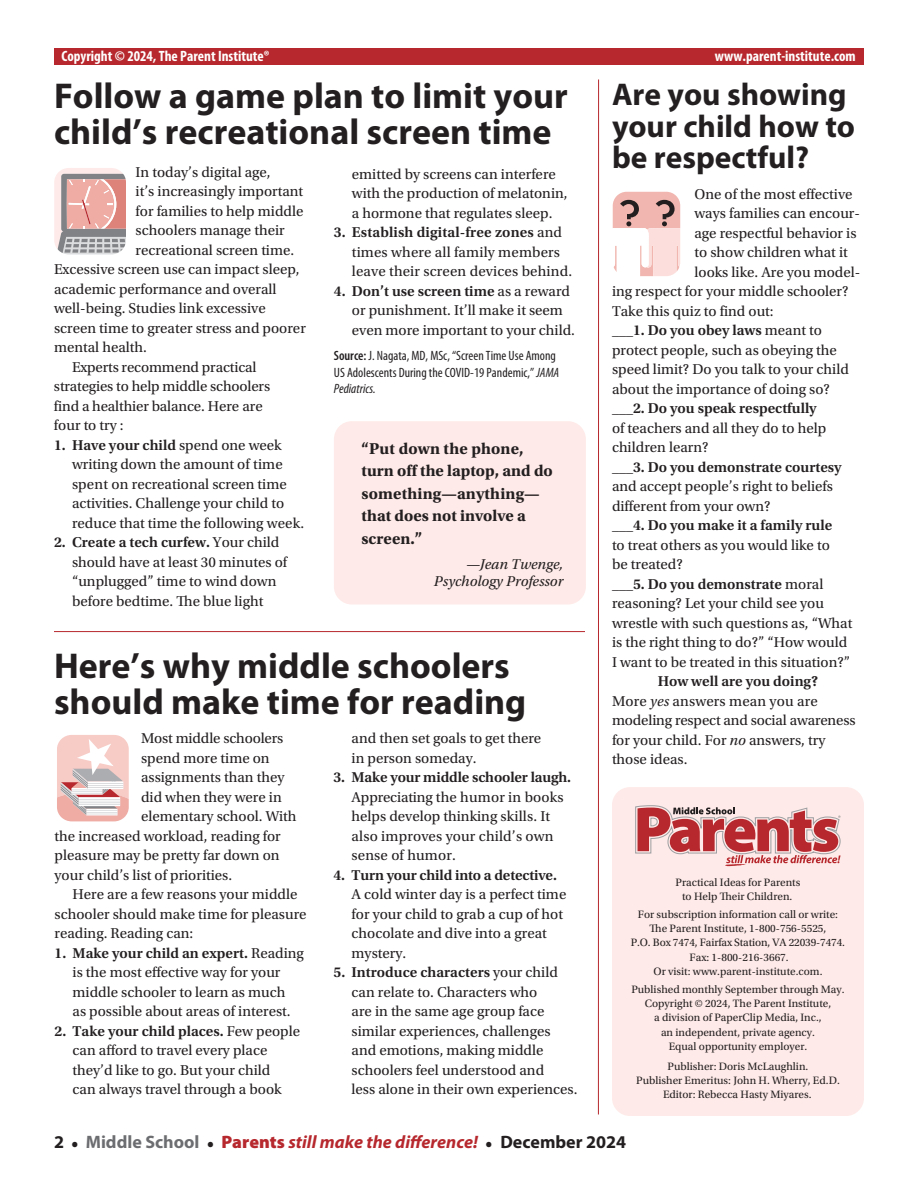
<style>
.page{position:relative;width:918px;height:1188px;background:#fff}
.page>*{position:absolute;margin:0;border:0;box-sizing:border-box;transform-origin:0 0}
.t1{font:700 36px/36px "Myriad Pro";color:#231f20}
.t2{font:700 31.5px/31.5px "Myriad Pro";color:#231f20}
.t3{font:italic 700 18px "Myriad Pro";color:#b6282d}
.t4{font:700 16.5px/22.5px "Utopia Std";color:#231f20}
.t5{font:15px/19.5px "Utopia Std";color:#231f20}
.t6{font:600 15px "Utopia Std";color:#231f20}
.t7{font:700 condensed 15px "Myriad Pro";color:#fff}
.t8{font:italic 15px/16.5px "Utopia Std";color:#231f20;text-align:right}
.t9{font:condensed 13.5px/16.5px "Myriad Pro";color:#231f20}
.t10{font:11.25px/14.1px "Utopia Std";color:#231f20;text-align:center}
.s1{font-weight:600}
.s2{font-style:italic}
.s3{font-weight:400}
.s4{font-style:normal;color:#231f20}
.s5{font-family:"Utopia Std";font-style:normal;font-size:15px;color:#231f20}
.s6{font-style:normal;color:#6c6d70}
.s7{font-weight:900;font-style:normal}
</style>
<div class="page">
<div style="left:612px;top:787px;width:252px;height:329px;background:#feeae8;border-radius:18px"></div>
<svg style="left:635px;top:806px;width:206px;height:60px"></svg>
<div style="left:54px;top:49px;width:810px;height:16px;background:#b6282d"></div>
<svg style="left:54px;top:168px;width:72px;height:87px;background:#d0b0ad"></svg>
<svg style="left:612px;top:191px;width:69px;height:86px"></svg>
<div style="left:334px;top:421px;width:252px;height:184px;background:#feeae8;border-radius:18px"></div>
<hr style="left:54px;top:631px;width:531px;height:1px;background:#b6282d">
<hr style="left:598px;top:79px;width:1px;height:1036px;background:#b6282d">
<svg style="left:57px;top:735px;width:72px;height:87px"></svg>
<p class="t7" style="left:62px;top:46px;width:210px">Copyright © 2024, The Parent Institute®</p>
<p class="t7" style="left:715px;top:46px;width:142px">www.parent-institute.com</p>
<h1 class="t1" style="left:54px;top:77px;width:515px">Follow a game plan to limit your child’s recreational screen time</h1>
<p class="t5" style="left:136px;top:162px;width:137px">In today’s digital age,</p>
<p class="t5" style="left:136px;top:182px;width:169px">it’s increasingly important</p>
<p class="t5" style="left:136px;top:201px;width:169px">for families to help middle</p>
<p class="t5" style="left:136px;top:221px;width:151px">schoolers manage their</p>
<p class="t5" style="left:136px;top:240px;width:160px">recreational screen time.</p>
<p class="t5" style="left:54px;top:260px;width:247px">Excessive screen use can impact sleep,</p>
<p class="t5" style="left:54px;top:279px;width:224px">academic performance and overall</p>
<p class="t5" style="left:54px;top:299px;width:213px">well-being. Studies link excessive</p>
<p class="t5" style="left:54px;top:318px;width:253px">screen time to greater stress and poorer</p>
<p class="t5" style="left:54px;top:338px;width:94px">mental health.</p>
<p class="t5" style="left:72px;top:357px;width:186px">Experts recommend practical</p>
<p class="t5" style="left:54px;top:377px;width:218px">strategies to help middle schoolers</p>
<p class="t5" style="left:54px;top:396px;width:210px">find a healthier balance. Here are</p>
<p class="t5" style="left:54px;top:416px;width:71px">four to try :</p>
<p class="t5" style="left:72px;top:435px;width:234px;text-indent:-18px"><span class="s1">1. Have your child</span> spend one week writing down the amount of time spent on recreational screen time activities. Challenge your child to reduce that time the following week.</p>
<p class="t5" style="left:72px;top:533px;width:217px;text-indent:-18px"><span class="s1">2. Create a tech curfew.</span> Your child should have at least 30 minutes of “unplugged” time to wind down before bedtime. The blue light</p>
<p class="t5" style="left:352px;top:165px;width:217px">emitted by screens can interfere with the production of melatonin, a hormone that regulates sleep.</p>
<p class="t5" style="left:352px;top:223px;width:222px;text-indent:-18px"><span class="s1">3. Establish digital-free zones</span> and times where all family members leave their screen devices behind.</p>
<p class="t5" style="left:352px;top:282px;width:225px;text-indent:-18px"><span class="s1">4. Don’t use screen time</span> as a reward or punishment. It’ll make it seem even more important to your child.</p>
<p class="t9" style="left:334px;top:348px;width:227px"><span class="s1">Source:</span> J. Nagata, MD, MSc, “Screen Time Use Among<br>US Adolescents During the COVID-19 Pandemic,” <span class="s2">JAMA<br>Pediatrics.</span></p>
<p class="t4" style="left:362px;top:437px;width:193px">“Put down the phone, turn off the laptop, and do something—anything— that does not involve a screen.”</p>
<p class="t8" style="left:434px;top:556px;width:131px">—Jean Twenge,<br>Psychology Professor</p>
<h1 class="t1" style="left:54px;top:647px;width:474px">Here’s why middle schoolers should make time for reading</h1>
<p class="t5" style="left:141px;top:729px;width:144px">Most middle schoolers</p>
<p class="t5" style="left:141px;top:749px;width:130px">spend more time on</p>
<p class="t5" style="left:141px;top:768px;width:145px">assignments than they</p>
<p class="t5" style="left:141px;top:788px;width:142px">did when they were in</p>
<p class="t5" style="left:141px;top:807px;width:157px">elementary school. With</p>
<p class="t5" style="left:55px;top:827px;width:228px">the increased workload, reading for</p>
<p class="t5" style="left:55px;top:846px;width:227px">pleasure may be pretty far down on</p>
<p class="t5" style="left:55px;top:866px;width:179px">your child’s list of priorities.</p>
<p class="t5" style="left:73px;top:885px;width:226px">Here are a few reasons your middle</p>
<p class="t5" style="left:55px;top:905px;width:254px">schooler should make time for pleasure</p>
<p class="t5" style="left:55px;top:924px;width:140px">reading. Reading can:</p>
<p class="t5" style="left:55px;top:944px;width:251px;text-align:center"><span class="s1">1. Make your child an expert.</span> Reading is the most effective way for your middle schooler to learn as much<br>as possible about areas of interest.</p>
<p class="t5" style="left:73px;top:1022px;width:229px;text-indent:-18px"><span class="s1">2. Take your child places.</span> Few people can afford to travel every place they’d like to go. But your child<br>can always travel through a book</p>
<p class="t5" style="left:352px;top:729px;width:191px">and then set goals to get there in person someday.</p>
<p class="t6" style="left:334px;top:769px;width:239px">3. Make your middle schooler laugh.</p>
<p class="t5" style="left:352px;top:788px;width:213px">Appreciating the humor in books helps develop thinking skills. It also improves your child’s own sense of humor.</p>
<p class="t6" style="left:334px;top:867px;width:225px">4. Turn your child into a detective.</p>
<p class="t5" style="left:352px;top:885px;width:216px">A cold winter day is a perfect time for your child to grab a cup of hot chocolate and dive into a great mystery.</p>
<p class="t5" style="left:352px;top:963px;width:227px;text-indent:-18px"><span class="s1">5. Introduce characters</span> your child can relate to. Characters who<br>are in the same age group face similar experiences, challenges and emotions, making middle schoolers feel understood and<br>less alone in their own experiences.</p>
<h2 class="t2" style="left:612px;top:78px;width:245px">Are you showing your child how to be respectful?</h2>
<p class="t5" style="left:694px;top:185px;width:159px">One of the most effective</p>
<p class="t5" style="left:694px;top:204px;width:167px">ways families can encour-</p>
<p class="t5" style="left:694px;top:224px;width:164px">age respectful behavior is</p>
<p class="t5" style="left:694px;top:243px;width:155px">to show children what it</p>
<p class="t5" style="left:694px;top:263px;width:167px">looks like. Are you model-</p>
<p class="t5" style="left:612px;top:282px;width:238px">ing respect for your middle schooler?</p>
<p class="t5" style="left:612px;top:302px;width:163px">Take this quiz to find out:</p>
<p class="t6" style="left:612px;top:322px;width:211px">___1. Do you obey laws <span class="s3">meant to</span></p>
<p class="t5" style="left:612px;top:341px;width:226px">protect people, such as obeying the</p>
<p class="t5" style="left:612px;top:360px;width:238px">speed limit? Do you talk to your child</p>
<p class="t5" style="left:612px;top:380px;width:219px">about the importance of doing so?</p>
<p class="t6" style="left:612px;top:400px;width:206px">___2. Do you speak respectfully</p>
<p class="t5" style="left:612px;top:419px;width:216px">of teachers and all they do to help children learn?</p>
<p class="t6" style="left:612px;top:459px;width:231px">___3. Do you demonstrate courtesy</p>
<p class="t5" style="left:612px;top:477px;width:223px">and accept people’s right to beliefs different from your own?</p>
<p class="t6" style="left:612px;top:517px;width:222px">___4. Do you make it a family rule</p>
<p class="t5" style="left:612px;top:536px;width:242px">to treat others as you would like to<br>be treated?<br><span class="s1">___5. Do you demonstrate</span> moral reasoning? Let your child see you wrestle with such questions as, “What is the right thing to do?” “How would<br>I want to be treated in this situation?”</p>
<p class="t5" style="left:612px;top:672px;width:245px;text-indent:46px"><span class="s1">How well are you doing?<br></span>More <span class="s2">yes</span> answers mean you are modeling respect and social awareness for your child. For <span class="s2">no</span> answers, try those ideas.</p>
<p class="t10" style="left:676px;top:875px;width:126px">Practical Ideas for Parents to Help Their Children.</p>
<p class="t10" style="left:631px;top:908px;width:216px">For subscription information call or write:<br>The Parent Institute, 1-800-756-5525,<br>P.O. Box 7474, Fairfax Station, VA 22039-7474.<br>Fax: 1-800-216-3667.<br>Or visit: www.parent-institute.com.</p>
<p class="t10" style="left:631px;top:983px;width:215px">Published monthly September through May.<br>Copyright © 2024, The Parent Institute,<br>a division of PaperClip Media, Inc.,<br>an independent, private agency.<br>Equal opportunity employer.</p>
<p class="t10" style="left:636px;top:1059px;width:205px">Publisher: Doris McLaughlin.<br>Publisher Emeritus: John H. Wherry, Ed.D.<br>Editor: Rebecca Hasty Miyares.</p>
<p class="t3" style="left:54px;top:1130px;width:574px"><span class="s4">2</span> <span class="s5">•</span> <span class="s6">Middle School</span> <span class="s5">•</span> <span class="s7">Parents</span> still make the difference! <span class="s5">•</span> <span class="s4">December 2024</span></p>
</div>
